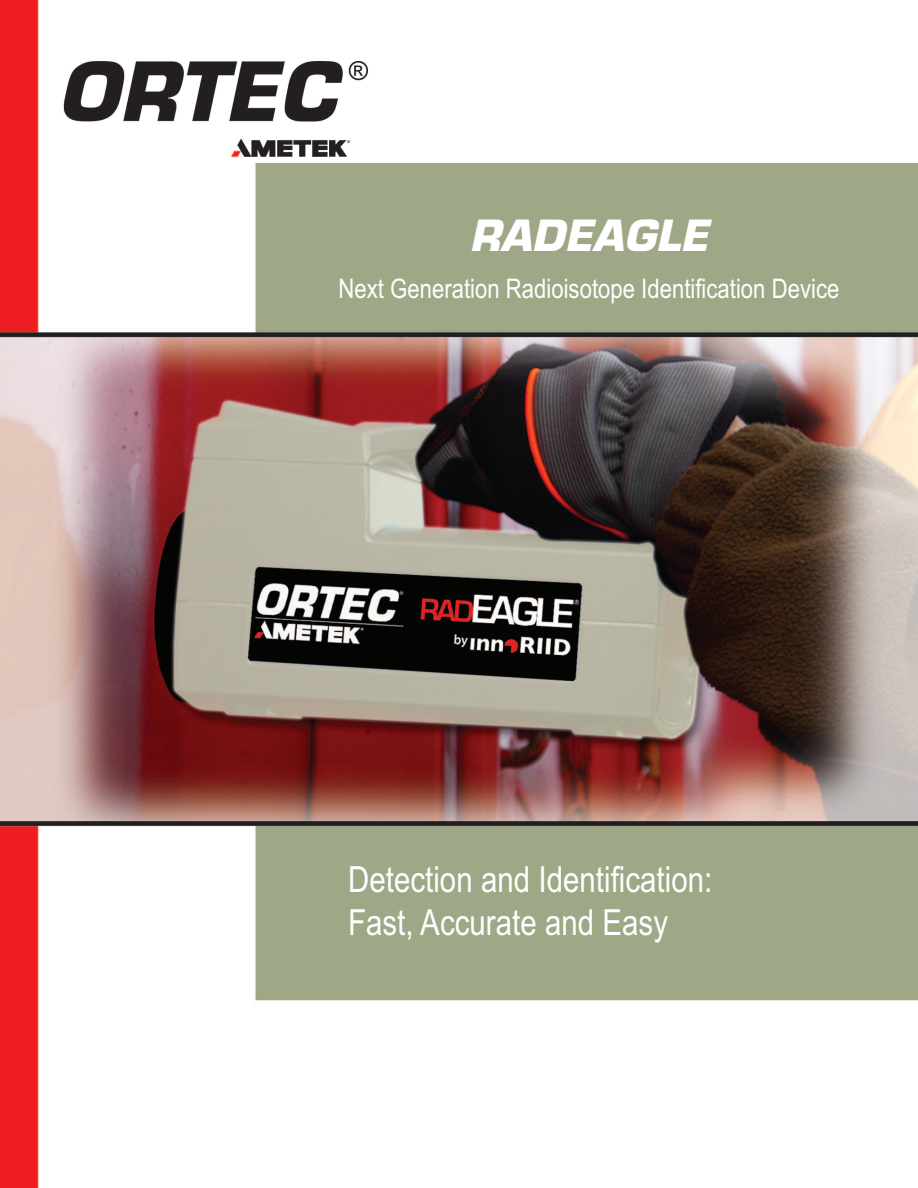
<style>
.page{position:relative;width:918px;height:1188px;background:#fff}
.page>*{position:absolute;margin:0;border:0;box-sizing:border-box;transform-origin:0 0}
.t1{font:45px "EGG Eurostile";color:#fff}
.t2{font:36px/43.2px "Arial Narrow";color:#fff}
.t3{font:27px "Arial Narrow";color:#fff}
</style>
<div class="page">
<img style="left:0;top:0;width:918px;height:1188px">
<p class="t1" style="left:470px;top:209px;width:240px">RADEAGLE</p>
<p class="t3" style="left:338px;top:273px;width:502px">Next Generation Radioisotope Identification Device</p>
<p class="t2" style="left:348px;top:858px;width:366px">Detection and Identification:<br>Fast, Accurate and Easy</p>
</div>
